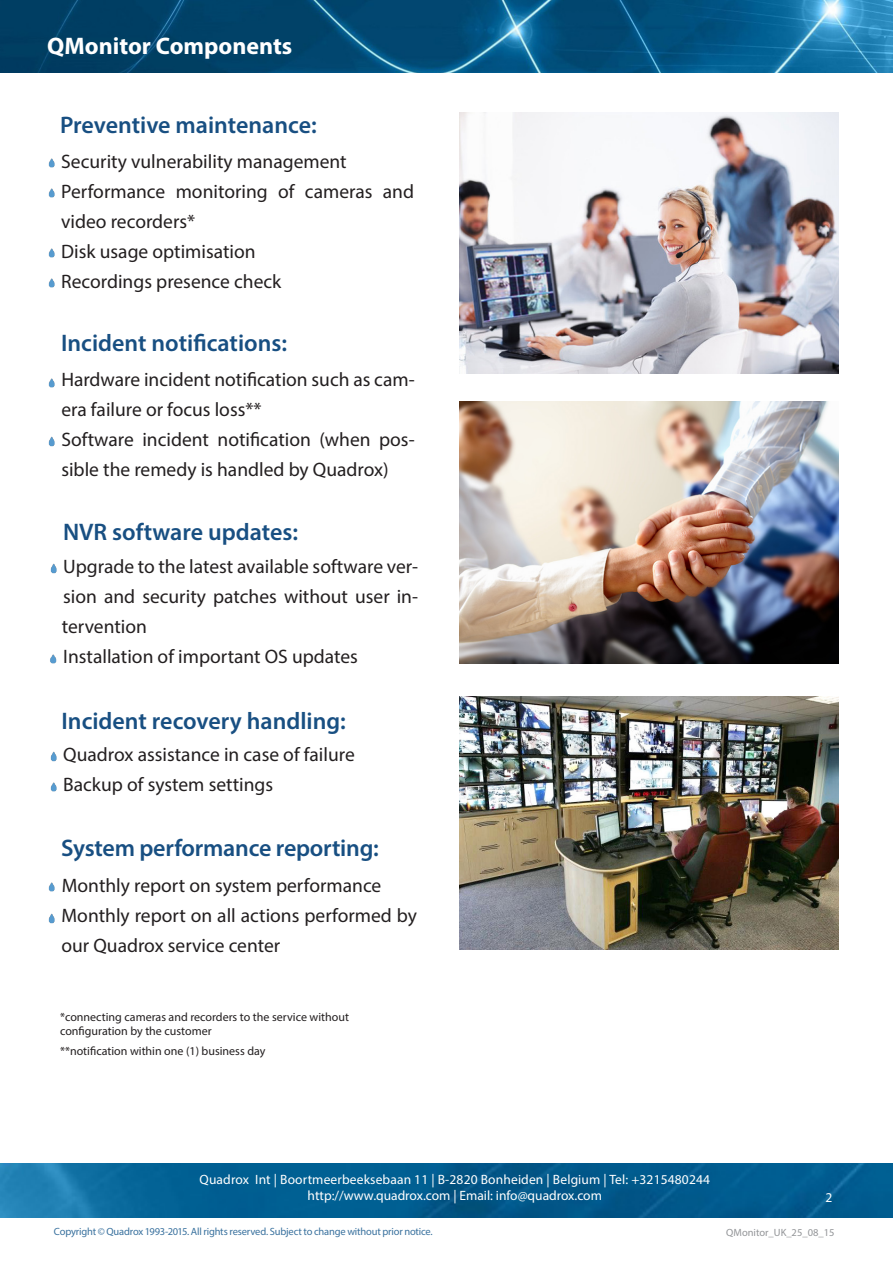
<style>
.page{position:relative;width:893px;height:1263px;background:#fff}
.page>*{position:absolute;margin:0;border:0;box-sizing:border-box;transform-origin:0 0}
.t1{font:600 24px "Myriad Pro";color:#184f82}
.t2{font:700 24px "Myriad Pro";color:#fff}
.t3{font:19.5px/30px "Myriad Pro";color:#231f20}
.Top_Header{font:13.5px/16.2px "Myriad Pro";letter-spacing:.01em;color:#fff;text-align:center}
.t4{font:12px/14.4px "Myriad Pro";color:#231f20}
.t5{font:10.5px "Myriad Pro";letter-spacing:-.02em;color:#39719e}
.t6{font:10.5px "Myriad Pro";color:#939598}
</style>
<div class="page">
<img style="left:0;top:1163px;width:893px;height:55px">
<img style="left:0;top:0;width:893px;height:72px">
<img style="left:459px;top:696px;width:379px;height:254px">
<img style="left:459px;top:402px;width:380px;height:261px">
<img style="left:48px;top:378px;width:7px;height:10px">
<img style="left:48px;top:436px;width:7px;height:11px">
<img style="left:50px;top:563px;width:7px;height:10px">
<img style="left:50px;top:654px;width:7px;height:10px">
<img style="left:50px;top:751px;width:7px;height:11px">
<img style="left:50px;top:782px;width:7px;height:10px">
<img style="left:48px;top:882px;width:7px;height:10px">
<img style="left:48px;top:913px;width:7px;height:11px">
<img style="left:48px;top:158px;width:7px;height:10px">
<img style="left:48px;top:188px;width:7px;height:10px">
<img style="left:48px;top:248px;width:7px;height:10px">
<img style="left:48px;top:278px;width:7px;height:10px">
<img style="left:459px;top:113px;width:380px;height:261px">
<p class="t2" style="left:47px;top:30px;width:247px">QMonitor Components</p>
<p class="t1" style="left:60px;top:109px;width:258px">Preventive maintenance:</p>
<p class="t3" style="left:61px;top:146px;width:287px">Security vulnerability management</p>
<p class="t3" style="left:61px;top:176px;width:354px">Performance monitoring of cameras and video recorders*</p>
<p class="t3" style="left:61px;top:236px;width:196px">Disk usage optimisation</p>
<p class="t3" style="left:61px;top:266px;width:222px">Recordings presence check</p>
<p class="t1" style="left:61px;top:328px;width:228px">Incident notifications:</p>
<p class="t3" style="left:61px;top:364px;width:355px">Hardware incident notification such as cam&shy;era failure or focus loss**</p>
<p class="t3" style="left:61px;top:424px;width:355px">Software incident notification (when pos&shy;sible the remedy is handled by Quadrox)</p>
<p class="t1" style="left:63px;top:517px;width:237px">NVR software updates:</p>
<p class="t3" style="left:62px;top:551px;width:358px;text-align:justify">Upgrade to the latest available software ver&shy;sion and security patches without user in&shy;tervention</p>
<p class="t3" style="left:63px;top:641px;width:296px">Installation of important OS updates</p>
<p class="t1" style="left:62px;top:706px;width:286px">Incident recovery handling:</p>
<p class="t3" style="left:63px;top:739px;width:293px">Quadrox assistance in case of failure</p>
<p class="t3" style="left:63px;top:769px;width:211px">Backup of system settings</p>
<p class="t1" style="left:61px;top:833px;width:319px">System performance reporting:</p>
<p class="t3" style="left:62px;top:870px;width:321px">Monthly report on system performance</p>
<p class="t3" style="left:62px;top:900px;width:357px">Monthly report on all actions performed by our Quadrox service center</p>
<p class="t4" style="left:60px;top:1009px;width:290px">*connecting cameras and recorders to the service without configuration by the customer</p>
<p class="t4" style="left:60px;top:1044px;width:207px">**notification within one (1) business day</p>
<p class="Top_Header" style="left:200px;top:1171px;width:512px">Quadrox Int | Boortmeerbeeksebaan 11 | B-2820 Bonheiden | Belgium | Tel: +3215480244 http://www.quadrox.com | Email: info@quadrox.com</p>
<p class="t5" style="left:54px;top:1225px;width:380px">Copyright © Quadrox 1993-2015. All rights reserved. Subject to change without prior notice.</p>
<p class="t6" style="left:726px;top:1225px;width:110px">QMonitor_UK_25_08_15</p>
<p class="Top_Header" style="left:826px;top:1189px;width:8px">2</p>
</div>
